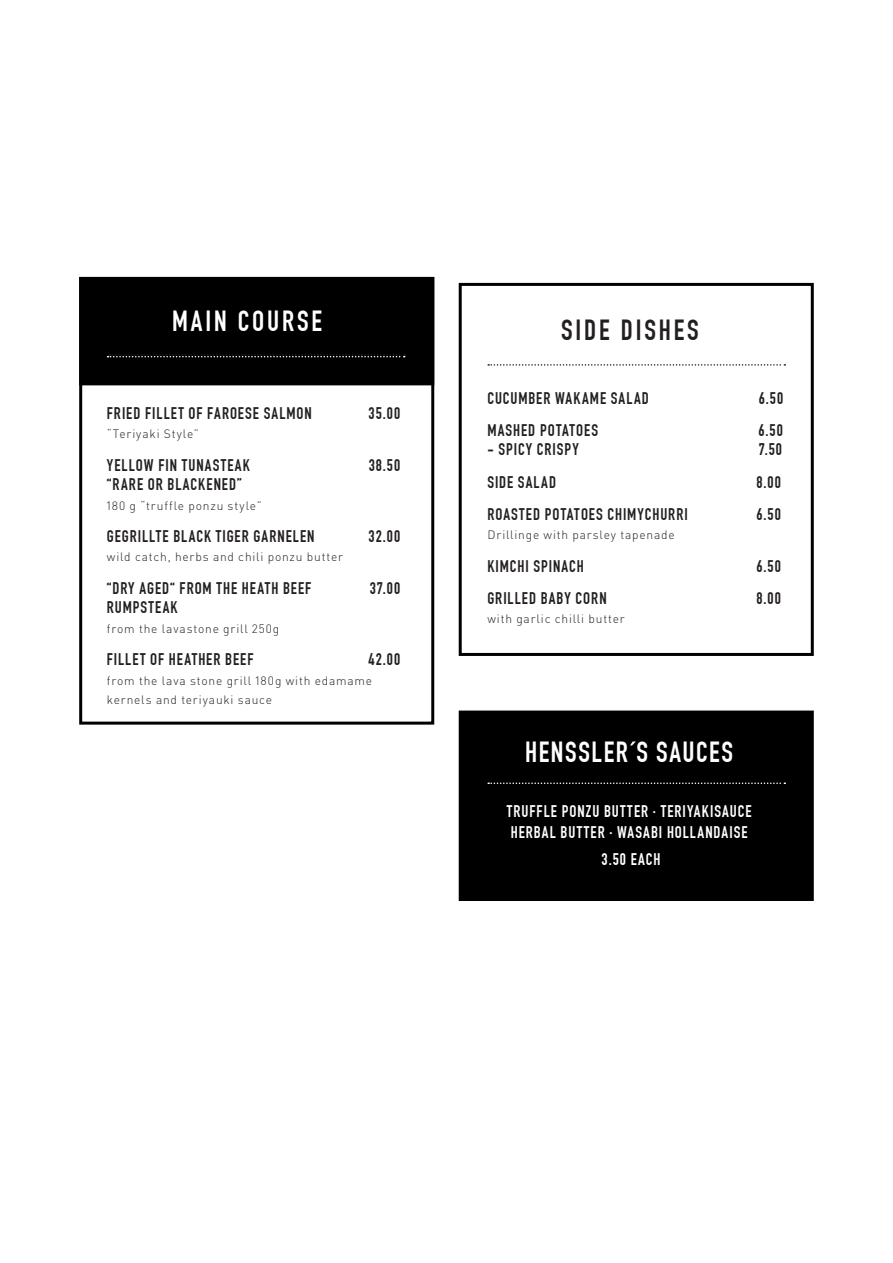
<style>
.page{position:relative;width:893px;height:1263px;background:#fff}
.page>*{position:absolute;margin:0;border:0;box-sizing:border-box;transform-origin:0 0}
.t1{font:700 28.5px "DIN Condensed";letter-spacing:.06em;color:#fff}
.t2{font:700 28.5px "DIN Condensed";letter-spacing:.1em;color:#fff}
.t3{font:700 28.5px "DIN Condensed";letter-spacing:.1em;color:#231f20}
.t4{font:700 16.5px "DIN Condensed";letter-spacing:.065em;color:#231f20}
.t5{font:700 16.5px/27px "DIN Condensed";letter-spacing:.065em;color:#fff;text-align:center}
.t6{font:300 12px/19.5px "DIN Pro";letter-spacing:.065em;color:#231f20}
</style>
<div class="page">
<div style="left:79px;top:277px;width:355px;height:108px;background:#000"></div>
<div style="left:79px;top:277px;width:355px;height:448px;border:3px solid #000"></div>
<div style="left:459px;top:283px;width:355px;height:373px;background:#fff;border:3px solid #000"></div>
<svg style="left:488px;top:364px;width:297px;height:2px"></svg>
<div style="left:459px;top:710px;width:355px;height:191px;background:#000;border:2px solid #000"></div>
<svg style="left:108px;top:354px;width:297px;height:3px"></svg>
<svg style="left:488px;top:782px;width:297px;height:2px"></svg>
<p class="t2" style="left:172px;top:305px;width:151px">MAIN COURSE</p>
<p class="t4" style="left:107px;top:403px;width:206px">FRIED FILLET OF FAROESE SALMON</p>
<p class="t4" style="left:369px;top:403px;width:33px">35.00</p>
<p class="t6" style="left:107px;top:424px;width:94px">“Teriyaki Style”</p>
<p class="t4" style="left:107px;top:455px;width:145px">YELLOW FIN TUNASTEAK</p>
<p class="t4" style="left:369px;top:455px;width:33px">38.50</p>
<p class="t4" style="left:107px;top:475px;width:136px">“RARE OR BLACKENED”</p>
<p class="t6" style="left:107px;top:495px;width:156px">180 g “truffle ponzu style”</p>
<p class="t4" style="left:107px;top:526px;width:209px">GEGRILLTE BLACK TIGER GARNELEN</p>
<p class="t4" style="left:369px;top:526px;width:33px">32.00</p>
<p class="t6" style="left:107px;top:547px;width:238px">wild catch, herbs and chili ponzu butter</p>
<p class="t4" style="left:107px;top:578px;width:206px">“DRY AGED“ FROM THE HEATH BEEF</p>
<p class="t4" style="left:370px;top:578px;width:32px">37.00</p>
<p class="t4" style="left:107px;top:598px;width:72px">RUMPSTEAK</p>
<p class="t6" style="left:107px;top:618px;width:174px">from the lavastone grill 250g</p>
<p class="t4" style="left:107px;top:649px;width:148px">FILLET OF HEATHER BEEF</p>
<p class="t4" style="left:368px;top:649px;width:33px">42.00</p>
<p class="t6" style="left:107px;top:670px;width:267px">from the lava stone grill 180g with edamame kernels and teriyauki sauce</p>
<p class="t3" style="left:561px;top:313px;width:139px">SIDE DISHES</p>
<p class="t4" style="left:487px;top:388px;width:163px">CUCUMBER WAKAME SALAD</p>
<p class="t4" style="left:759px;top:388px;width:26px">6.50</p>
<p class="t4" style="left:487px;top:420px;width:112px">MASHED POTATOES</p>
<p class="t4" style="left:758px;top:420px;width:26px">6.50</p>
<p class="t4" style="left:487px;top:440px;width:93px">- SPICY CRISPY</p>
<p class="t4" style="left:759px;top:440px;width:25px">7.50</p>
<p class="t4" style="left:487px;top:472px;width:70px">SIDE SALAD</p>
<p class="t4" style="left:756px;top:472px;width:26px">8.00</p>
<p class="t4" style="left:487px;top:504px;width:202px">ROASTED POTATOES CHIMYCHURRI</p>
<p class="t4" style="left:756px;top:504px;width:26px">6.50</p>
<p class="t6" style="left:487px;top:525px;width:189px">Drillinge with parsley tapenade</p>
<p class="t4" style="left:487px;top:556px;width:98px">KIMCHI SPINACH</p>
<p class="t4" style="left:756px;top:556px;width:26px">6.50</p>
<p class="t4" style="left:487px;top:588px;width:121px">GRILLED BABY CORN</p>
<p class="t4" style="left:756px;top:588px;width:26px">8.00</p>
<p class="t6" style="left:487px;top:609px;width:139px">with garlic chilli butter</p>
<p class="t1" style="left:525px;top:735px;width:209px">HENSSLER´S SAUCES</p>
<p class="t5" style="left:507px;top:798px;width:246px">TRUFFLE PONZU BUTTER · TERIYAKISAUCE</p>
<p class="t5" style="left:511px;top:819px;width:238px">HERBAL BUTTER · WASABI HOLLANDAISE<br>3.50 EACH</p>
</div>
